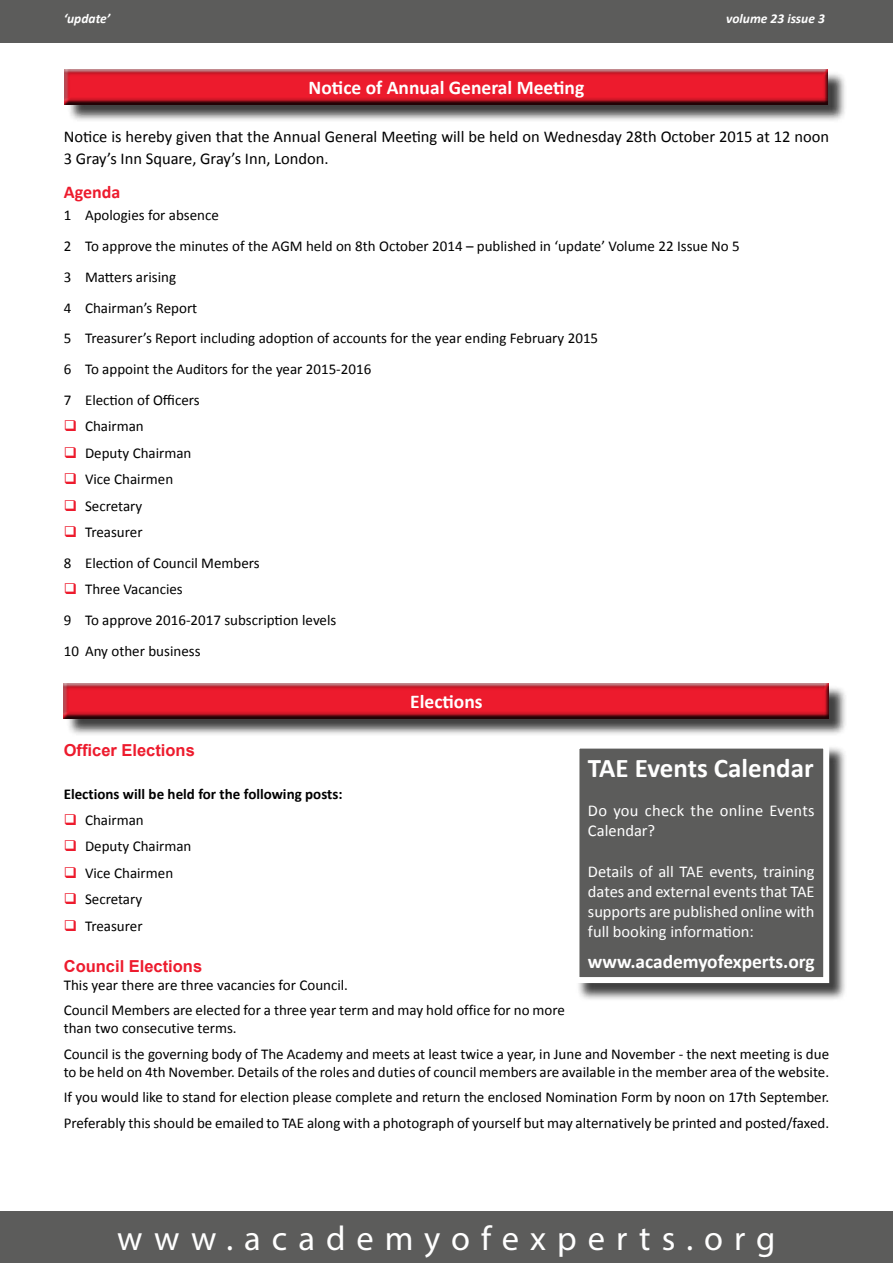
<style>
.page{position:relative;width:893px;height:1263px;background:#fff}
.page>*{position:absolute;margin:0;border:0;box-sizing:border-box;transform-origin:0 0}
.t1{font:34.5px "Myriad Pro";letter-spacing:.32em;color:#fff}
.t2{font:700 27px "Calibri";color:#fff}
.t3{font:700 19.5px "Calibri";color:#fff}
.t4{font:700 18px "Calibri";color:#ed1b2d}
.t5{font:16.5px/21.6px "Calibri";color:#000}
.t6{font:16.5px/19.8px "Calibri";color:#fff;text-align:justify}
.t7{font:16.5px/19.8px "Calibri";letter-spacing:.02em;color:#fff}
.t8{font:700 16.5px "Arial";color:#ed1b2d}
.t9{font:15px/30.8px "Calibri";color:#000}
.t10{font:700 15px "Calibri";color:#000}
.t11{font:italic 700 13.5px "Calibri";color:#fff}
</style>
<div class="page">
<div style="left:0;top:0;width:893px;height:43px;background:#5c5c5b"></div>
<div style="left:0;top:1212px;width:893px;height:51px;background:#5c5c5b"></div>
<div style="left:67px;top:71px;width:780px;height:52px;background:#000;opacity:.75"></div>
<div style="left:63px;top:68px;width:765px;height:38px;background:#000;opacity:.75"></div>
<div style="left:66px;top:685px;width:782px;height:52px;background:#000;opacity:.75"></div>
<div style="left:64px;top:682px;width:766px;height:38px;background:#000;opacity:.75"></div>
<div style="left:576px;top:745px;width:272px;height:257px;background:#000;opacity:.75"></div>
<div style="left:576px;top:746px;width:250px;height:234px;background:#5c5c5b"></div>
<div style="left:573px;top:743px;width:256px;height:240px;border:6px solid #fff"></div>
<p class="t11" style="left:64px;top:9px;width:48px">‘update’</p>
<p class="t11" style="left:726px;top:9px;width:100px">volume 23 issue 3</p>
<h3 class="t3" style="left:309px;top:74px;width:277px">Notice of Annual General Meeting</h3>
<p class="t5" style="left:64px;top:125px;width:767px">Notice is hereby given that the Annual General Meeting will be held on Wednesday 28th October 2015 at 12 noon<br>3 Gray’s Inn Square, Gray’s Inn, London.</p>
<p class="t4" style="left:64px;top:179px;width:58px">Agenda</p>
<p class="t9" style="left:64px;top:200px;width:678px">1 Apologies for absence<br>2 To approve the minutes of the AGM held on 8th October 2014 – published in ‘update’ Volume 22 Issue No 5<br>3 Matters arising<br>4 Chairman’s Report<br>5 Treasurer’s Report including adoption of accounts for the year ending February 2015<br>6 To appoint the Auditors for the year 2015-2016<br>7 Election of Officers</p>
<p class="t9" style="left:85px;top:413px;width:108px;line-height:26.4px">Chairman<br>Deputy Chairman<br>Vice Chairmen<br>Secretary<br>Treasurer</p>
<p class="t9" style="left:85px;top:549px;width:176px;line-height:26.4px;text-indent:-21px">8 Election of Council Members<br>Three Vacancies</p>
<p class="t9" style="left:64px;top:604px;width:274px">9 To approve 2016-2017 subscription levels<br>10 Any other business</p>
<h3 class="t3" style="left:410px;top:688px;width:74px">Elections</h3>
<p class="t8" style="left:64px;top:738px;width:133px">Officer Elections</p>
<p class="t10" style="left:64px;top:784px;width:280px">Elections will be held for the following posts:</p>
<p class="t9" style="left:85px;top:806px;width:108px;line-height:26.5px">Chairman<br>Deputy Chairman<br>Vice Chairmen<br>Secretary<br>Treasurer</p>
<p class="t8" style="left:64px;top:954px;width:140px">Council Elections</p>
<p class="t9" style="left:64px;top:971px;width:503px;line-height:25.5px">This year there are three vacancies for Council.<br>Council Members are elected for a three year term and may hold office for no more</p>
<p class="t9" style="left:64px;top:1015px;width:767px;line-height:25.5px">than two consecutive terms.<br>Council is the governing body of The Academy and meets at least twice a year, in June and November - the next meeting is due</p>
<p class="t9" style="left:64px;top:1058px;width:767px;line-height:25.5px;text-align:justify">to be held on 4th November. Details of the roles and duties of council members are available in the member area of the website.<br>If you would like to stand for election please complete and return the enclosed Nomination Form by noon on 17th September.<br>Preferably this should be emailed to TAE along with a photograph of yourself but may alternatively be printed and posted/faxed.</p>
<h2 class="t2" style="left:588px;top:749px;width:227px">TAE Events Calendar</h2>
<p class="t7" style="left:588px;top:800px;width:228px">Do you check the online Events<br>Calendar?</p>
<p class="t6" style="left:588px;top:861px;width:228px">Details of all TAE events, training dates and external events that TAE supports are published online with full booking information:</p>
<h3 class="t3" style="left:588px;top:948px;width:228px">www.academyofexperts.org</h3>
<h1 class="t1" style="left:117px;top:1217px;width:660px">www.academyofexperts.org</h1>
</div>
